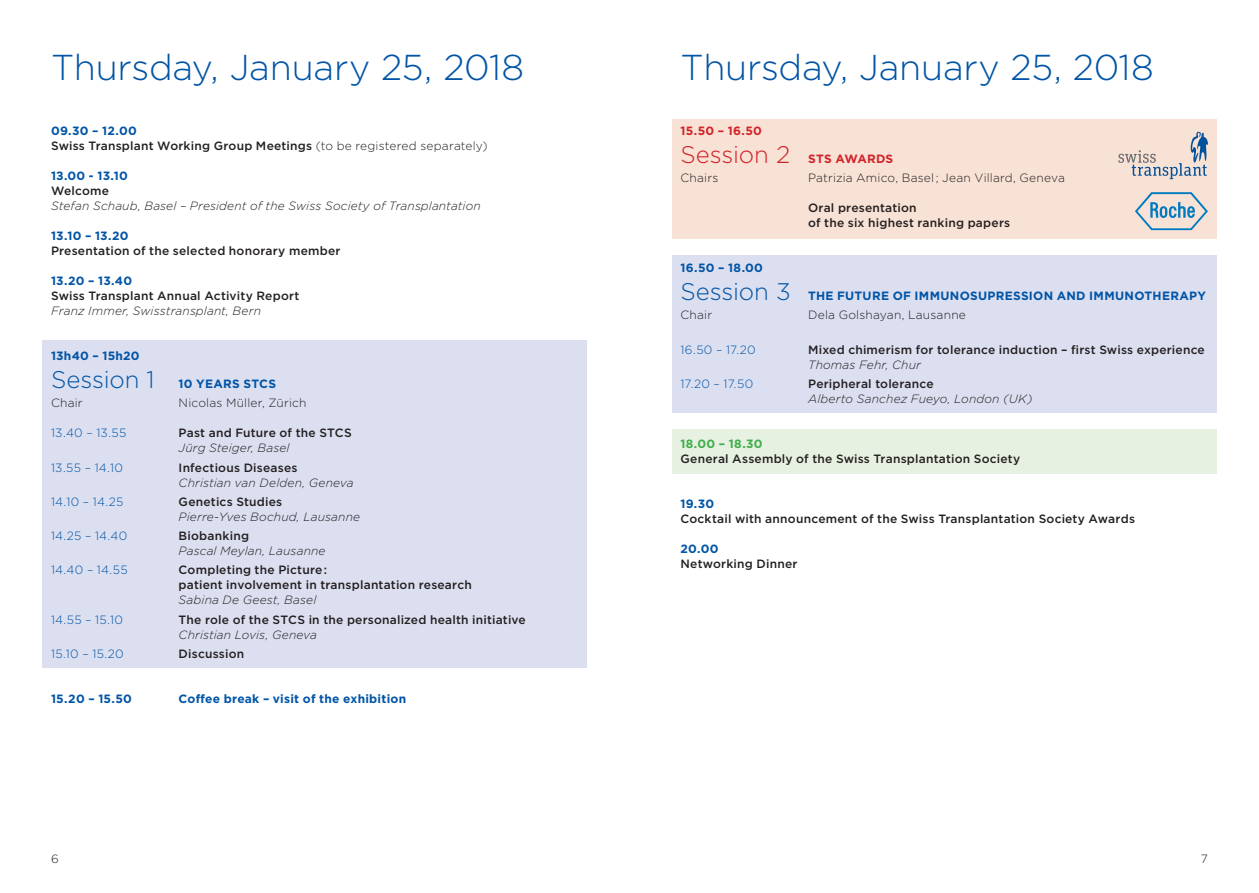
<style>
.page{position:relative;width:1259px;height:893px;background:#fff}
.page>*{position:absolute;margin:0;border:0;box-sizing:border-box;transform-origin:0 0}
.t1{font:300 36px "Gotham";letter-spacing:-.01em;color:#0154a6}
.t2{font:500 12px/15px "Gotham";letter-spacing:.015em;color:#231f20}
.t3{font:italic 300 12px "Gotham";letter-spacing:.01em;color:#231f20}
.t4{font:700 12px/19.2px "Gotham";letter-spacing:.02em;color:#0154a6}
.t5{font:300 12px "Gotham";letter-spacing:.02em;color:#0154a6}
.t6{font:300 12px "Gotham";letter-spacing:.015em;color:#231f20}
.t7{font:700 12px/19.2px "Gotham";letter-spacing:.02em;color:#d1232a}
.t8{font:700 12px "Gotham";letter-spacing:.025em;color:#40ae49}
.s1{font-weight:700;color:#0154a6}
.s2{font-weight:300}
.s3{font-weight:300;font-size:24px}
.s4{font-weight:300;color:#231f20}
</style>
<div class="page">
<div style="left:672px;top:255px;width:544px;height:157px;background:#dbdff0"></div>
<div style="left:672px;top:429px;width:544px;height:45px;background:#e7f1e2"></div>
<div style="left:672px;top:119px;width:544px;height:119px;background:#f8e1d5"></div>
<svg style="left:1118px;top:132px;width:90px;height:47px"></svg>
<svg style="left:1135px;top:192px;width:73px;height:38px"></svg>
<div style="left:43px;top:340px;width:544px;height:328px;background:#dbdff0"></div>
<h1 class="t1" style="left:51px;top:44px;width:475px">Thursday, January 25, 2018</h1>
<p class="t2" style="left:51px;top:123px;width:438px"><span class="s1">09.30 – 12.00<br></span>Swiss Transplant Working Group Meetings <span class="s2">(to be registered separately)</span></p>
<p class="t4" style="left:51px;top:166px;width:78px">13.00 - 13.10</p>
<p class="t2" style="left:51px;top:183px;width:60px">Welcome</p>
<p class="t3" style="left:51px;top:199px;width:431px">Stefan Schaub, Basel – President of the Swiss Society of Transplantation</p>
<p class="t4" style="left:51px;top:226px;width:79px">13.10 – 13.20</p>
<p class="t2" style="left:51px;top:243px;width:291px">Presentation of the selected honorary member</p>
<p class="t4" style="left:51px;top:271px;width:83px">13.20 – 13.40</p>
<p class="t2" style="left:51px;top:288px;width:250px">Swiss Transplant Annual Activity Report</p>
<p class="t3" style="left:51px;top:304px;width:211px">Franz Immer, Swisstransplant, Bern</p>
<p class="t4" style="left:51px;top:346px;width:90px">13h40 – 15h20</p>
<p class="t4" style="left:51px;top:374px;width:227px"><span class="s3">Session 1</span> 10 YEARS STCS<br><span class="s4">Chair</span></p>
<p class="t6" style="left:179px;top:396px;width:129px">Nicolas Müller, Zürich</p>
<p class="t5" style="left:51px;top:426px;width:77px">13.40 – 13.55</p>
<p class="t2" style="left:179px;top:425px;width:175px">Past and Future of the STCS</p>
<p class="t3" style="left:179px;top:441px;width:112px">Jürg Steiger, Basel</p>
<p class="t5" style="left:51px;top:460px;width:73px">13.55 – 14.10</p>
<p class="t2" style="left:179px;top:460px;width:120px">Infectious Diseases</p>
<p class="t3" style="left:179px;top:475px;width:177px">Christian van Delden, Geneva</p>
<p class="t5" style="left:51px;top:494px;width:74px">14.10 – 14.25</p>
<p class="t2" style="left:179px;top:494px;width:105px">Genetics Studies</p>
<p class="t3" style="left:179px;top:509px;width:183px">Pierre-Yves Bochud, Lausanne</p>
<p class="t5" style="left:51px;top:528px;width:78px">14.25 – 14.40</p>
<p class="t2" style="left:179px;top:528px;width:72px">Biobanking</p>
<p class="t3" style="left:179px;top:543px;width:148px">Pascal Meylan, Lausanne</p>
<p class="t5" style="left:51px;top:562px;width:78px">14.40 – 14.55</p>
<p class="t2" style="left:179px;top:562px;width:295px">Completing the Picture :<br>patient involvement in transplantation research</p>
<p class="t3" style="left:179px;top:592px;width:139px">Sabina De Geest, Basel</p>
<p class="t5" style="left:51px;top:612px;width:73px">14.55 – 15.10</p>
<p class="t2" style="left:179px;top:612px;width:349px">The role of the STCS in the personalized health initiative</p>
<p class="t3" style="left:179px;top:627px;width:140px">Christian Lovis, Geneva</p>
<p class="t5" style="left:51px;top:646px;width:74px">15.10 – 15.20</p>
<p class="t2" style="left:179px;top:646px;width:67px">Discussion</p>
<p class="t4" style="left:51px;top:689px;width:82px">15.20 – 15.50</p>
<p class="t4" style="left:179px;top:689px;width:229px">Coffee break – visit of the exhibition</p>
<h1 class="t1" style="left:680px;top:44px;width:475px">Thursday, January 25, 2018</h1>
<p class="t7" style="left:680px;top:121px;width:83px">15.50 – 16.50</p>
<p class="t7" style="left:680px;top:149px;width:214px"><span class="s3">Session 2</span> STS AWARDS<br><span class="s4">Chairs</span></p>
<p class="t6" style="left:808px;top:171px;width:258px">Patrizia Amico, Basel ; Jean Villard, Geneva</p>
<p class="t2" style="left:808px;top:200px;width:204px">Oral presentation<br>of the six highest ranking papers</p>
<p class="t4" style="left:680px;top:258px;width:84px">16.50 – 18.00</p>
<p class="t4" style="left:680px;top:286px;width:527px"><span class="s3">Session 3</span> THE FUTURE OF IMMUNOSUPRESSION AND IMMUNOTHERAPY<br><span class="s4">Chair</span></p>
<p class="t6" style="left:808px;top:308px;width:159px">Dela Golshayan, Lausanne</p>
<p class="t5" style="left:680px;top:342px;width:77px">16.50 – 17.20</p>
<p class="t2" style="left:808px;top:342px;width:398px">Mixed chimerism for tolerance induction – first Swiss experience</p>
<p class="t3" style="left:808px;top:357px;width:114px">Thomas Fehr, Chur</p>
<p class="t5" style="left:680px;top:376px;width:74px">17.20 – 17.50</p>
<p class="t2" style="left:808px;top:376px;width:127px">Peripheral tolerance</p>
<p class="t3" style="left:808px;top:391px;width:226px">Alberto Sanchez Fueyo, London (UK)</p>
<p class="t8" style="left:680px;top:436px;width:84px">18.00 – 18.30</p>
<p class="t2" style="left:680px;top:451px;width:341px">General Assembly of the Swiss Transplantation Society</p>
<p class="t4" style="left:680px;top:494px;width:35px">19.30</p>
<p class="t2" style="left:680px;top:511px;width:456px">Cocktail with announcement of the Swiss Transplantation Society Awards</p>
<p class="t4" style="left:680px;top:539px;width:39px">20.00</p>
<p class="t2" style="left:680px;top:556px;width:119px">Networking Dinner</p>
<p class="t6" style="left:51px;top:851px;width:9px">6</p>
<p class="t6" style="left:1201px;top:851px;width:9px">7</p>
</div>
